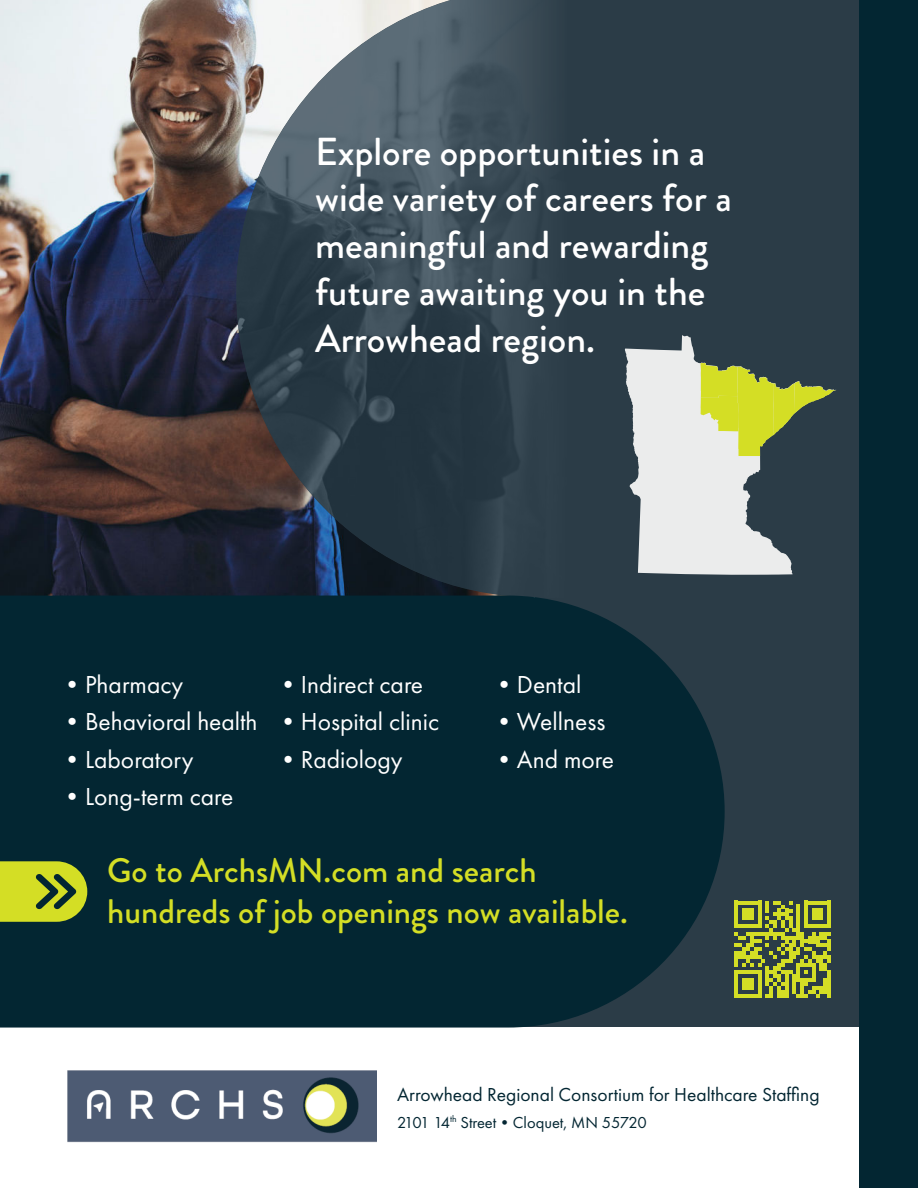
<style>
.page{position:relative;width:918px;height:1188px;background:#fff}
.page>*{position:absolute;margin:0;border:0;box-sizing:border-box;transform-origin:0 0}
.t1{font:500 39px/46.8px "Brandon Grotesque";color:#fff}
.t2{font:500 33.9px/40.8px "Brandon Grotesque";color:#d4de25}
.t3{font:25.5px "Futura PT";color:#fff}
.t4{font:19.5px "Futura PT";color:#032632}
.t5{font:16.5px "Futura PT";color:#032632}
</style>
<div class="page">
<img style="left:0;top:0;width:236px;height:596px">
<div style="left:658px;top:0;width:202px;height:1028px;background:#2b3c47"></div>
<img style="left:236px;top:0;width:422px;height:596px">
<div style="left:860px;top:0;width:58px;height:1188px;background:#032632"></div>
<div style="left:0;top:596px;width:725px;height:432px;background:#032632"></div>
<div style="left:625px;top:335px;width:212px;height:15px;background:#2b3c47"></div>
<svg style="left:625px;top:350px;width:212px;height:225px;background:#9da692"></svg>
<svg style="left:734px;top:901px;width:97px;height:97px;background:#889534"></svg>
<img style="left:67px;top:1070px;width:310px;height:73px">
<svg style="left:0;top:861px;width:87px;height:61px;background:#aab927"></svg>
<h1 class="t1" style="left:315px;top:133px;width:418px">Explore opportunities in a wide variety of careers for a meaningful and rewarding future awaiting you in the<br>Arrowhead region.</h1>
<p class="t3" style="left:60px;top:674px;width:125px">•Pharmacy</p>
<p class="t3" style="left:60px;top:711px;width:199px">•Behavioral health</p>
<p class="t3" style="left:60px;top:749px;width:136px">•Laboratory</p>
<p class="t3" style="left:60px;top:786px;width:176px">•Long-term care</p>
<p class="t3" style="left:275px;top:674px;width:149px">•Indirect care</p>
<p class="t3" style="left:275px;top:711px;width:165px">•Hospital clinic</p>
<p class="t3" style="left:275px;top:749px;width:129px">•Radiology</p>
<p class="t3" style="left:491px;top:674px;width:92px">•Dental</p>
<p class="t3" style="left:491px;top:711px;width:115px">•Wellness</p>
<p class="t3" style="left:491px;top:749px;width:124px">•And more</p>
<h2 class="t2" style="left:107px;top:855px;width:522px">Go to ArchsMN.com and search hundreds of job openings now available.</h2>
<p class="t4" style="left:397px;top:1086px;width:424px">Arrowhead Regional Consortium for Healthcare Staffing</p>
<p class="t5" style="left:397px;top:1115px;width:251px">2101 14<sup>th</sup> Street•Cloquet, MN 55720</p>
</div>
